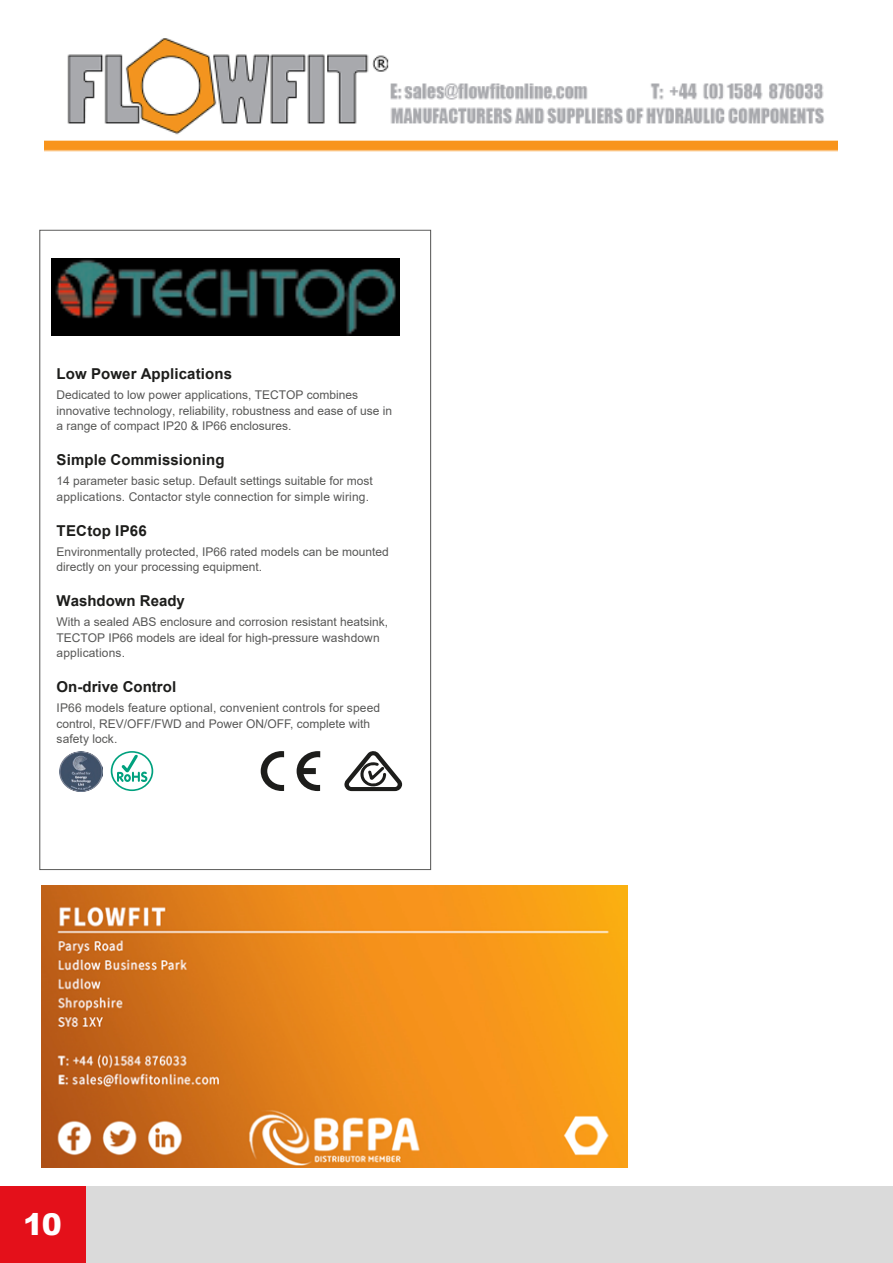
<style>
.page{position:relative;width:893px;height:1263px;background:#fff}
.page>*{position:absolute;margin:0;border:0;box-sizing:border-box;transform-origin:0 0}
.t1{font:900 30px "Arial";color:#fff}
.t2{font:700 15px "Arial";letter-spacing:.01em;color:#1d1d1b}
.t3{font:12px/15.6px "Arial";color:#575756}
.s1{font-style:inherit}
</style>
<div class="page">
<div style="left:0;top:1186px;width:893px;height:77px;background:#dadada"></div>
<div style="left:0;top:1186px;width:85px;height:77px;background:#e4101a"></div>
<img style="left:60px;top:751px;width:42px;height:40px">
<svg style="left:117px;top:755px;width:30px;height:27px"></svg>
<div style="left:111px;top:751px;width:42px;height:40px;border:2px solid #00a17e;border-radius:50%"></div>
<svg style="left:297px;top:751px;width:23px;height:40px"></svg>
<svg style="left:261px;top:751px;width:23px;height:40px"></svg>
<svg style="left:344px;top:751px;width:58px;height:40px"></svg>
<img style="left:52px;top:258px;width:348px;height:77px">
<img style="left:44px;top:38px;width:793px;height:114px">
<img style="left:41px;top:886px;width:586px;height:281px">
<p class="t2" style="left:57px;top:363px;width:177px">Low Power Applications</p>
<p class="t3" style="left:57px;top:387px;width:337px">Dedicated to low power applications, TEC<span class="s1">TOP</span> combines innovative technology, reliability, robustness and ease of use in a range of compact IP20 &amp; IP66 enclosures.</p>
<p class="t2" style="left:57px;top:450px;width:169px">Simple Commissioning</p>
<p class="t3" style="left:57px;top:473px;width:318px">14 parameter basic setup. Default settings suitable for most applications. Contactor style connection for simple wiring.</p>
<p class="t2" style="left:57px;top:520px;width:92px">TEC<span class="s1">top</span> IP66</p>
<p class="t3" style="left:57px;top:544px;width:334px">Environmentally protected, IP66 rated models can be mounted directly on your processing equipment.</p>
<p class="t2" style="left:57px;top:590px;width:130px">Washdown Ready</p>
<p class="t3" style="left:57px;top:614px;width:333px">With a sealed ABS enclosure and corrosion resistant heatsink,<br>TEC<span class="s1">TOP</span> IP66 models are ideal for high-pressure washdown applications.</p>
<p class="t2" style="left:57px;top:676px;width:121px">On-drive Control</p>
<p class="t3" style="left:57px;top:700px;width:325px">IP66 models feature optional, convenient controls for speed control, REV/OFF/FWD and Power ON/OFF, complete with safety lock.</p>
<h1 class="t1" style="left:23px;top:1203px;width:40px">10</h1>
</div>
